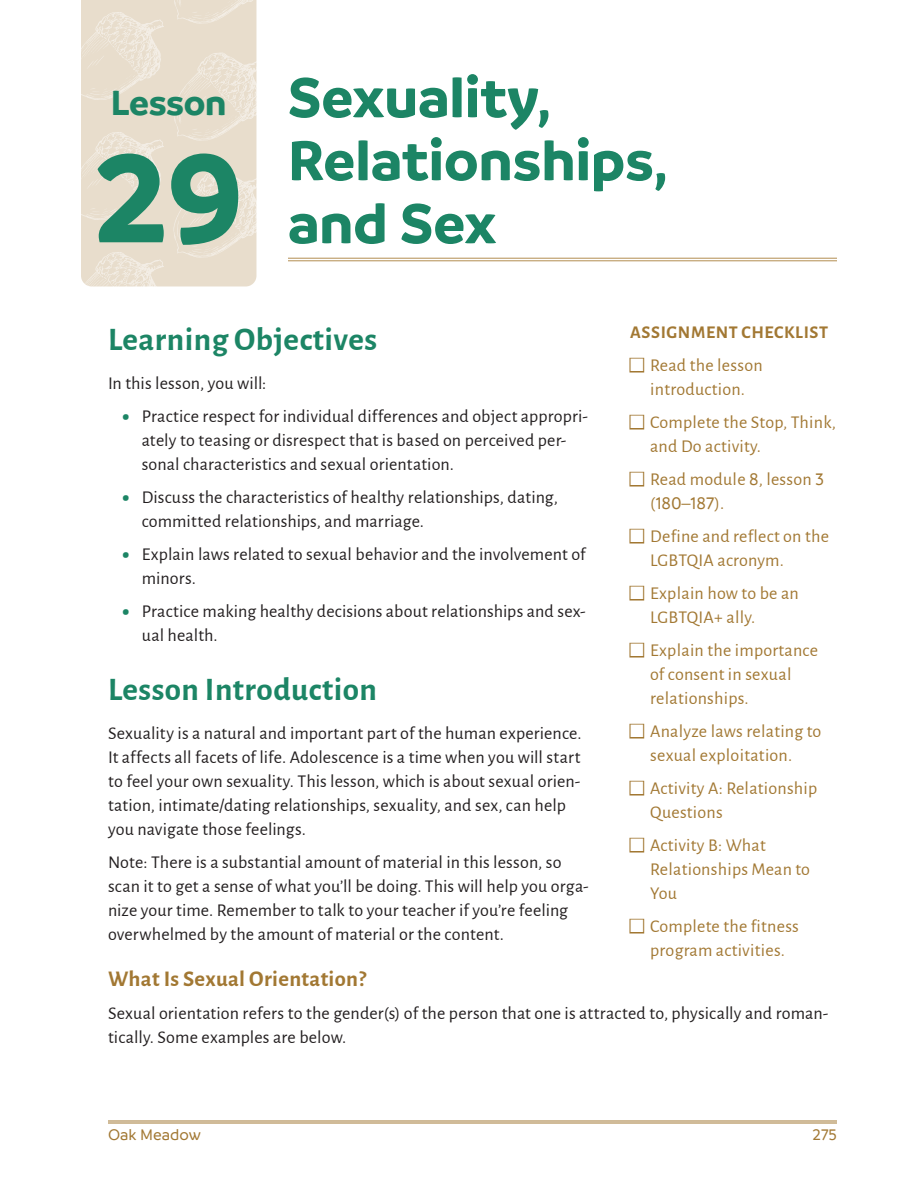
<style>
.page{position:relative;width:918px;height:1188px;background:#fff}
.page>*{position:absolute;margin:0;border:0;box-sizing:border-box;transform-origin:0 0}
.t1{font:700 133.5px "Branding";color:#1c8565}
.t2{font:700 60px/63px "Branding";color:#1c8565}
.t3{font:700 33px "Alegreya Sans";letter-spacing:.015em;color:#1c8565}
.t4{font:700 22.5px "Alegreya Sans";letter-spacing:.015em;color:#a27833}
.t5{font:18px/24px "Alegreya Sans";letter-spacing:.005em;color:#231f20}
.t6{font:18px/24px "Alegreya Sans";letter-spacing:.015em;color:#a27833}
.t7{font:700 18px "Alegreya Sans";letter-spacing:.035em;color:#a27833}
.t8{font:500 18px "Branding";color:#a27833}
.t9{font:500 16.5px "Branding";color:#a27833}
.s1{font-size:37.5px}
.s2{font-family:"Branding";font-weight:500}
.s3{font-family:"Alegreya Sans";font-weight:400}
.s4{font-weight:700;font-size:33px;color:#1c8565}
</style>
<div class="page">
<div style="left:81px;top:0;width:176px;height:286px;background:#e8ddcc"></div>
<svg style="left:81px;top:12px;width:83px;height:88px;background:#eae0d0"></svg>
<svg style="left:81px;top:132px;width:83px;height:88px;background:#eae0d0"></svg>
<svg style="left:81px;top:252px;width:83px;height:35px;background:#ebe1d3"></svg>
<svg style="left:173px;top:170px;width:84px;height:88px;background:#e9e0d0"></svg>
<svg style="left:173px;top:53px;width:84px;height:88px;background:#e9e0d0"></svg>
<svg style="left:173px;top:0;width:84px;height:24px;background:#e9decf"></svg>
<hr style="left:108px;top:1121px;width:729px;height:1px;background:#a27833">
<hr style="left:108px;top:1123px;width:729px;height:1px;background:#a27833">
<hr style="left:288px;top:258px;width:549px;height:1px;background:#c2a474">
<hr style="left:288px;top:260px;width:549px;height:1px;background:#c2a474">
<h2 class="t2" style="left:288px;top:66px;width:381px;text-indent:-177px"><span class="s1">Lesson</span> Sexuality,<br>Relationships,</h2>
<h1 class="t1" style="left:94px;top:122px;width:151px">29</h1>
<h2 class="t2" style="left:288px;top:192px;width:210px">and Sex</h2>
<p class="t7" style="left:630px;top:319px;width:199px">ASSIGNMENT CHECKLIST</p>
<p class="t6" style="left:650px;top:353px;width:114px">Read the lesson introduction.</p>
<p class="t6" style="left:650px;top:410px;width:187px">Complete the Stop, Think, and Do activity.</p>
<p class="t6" style="left:650px;top:467px;width:175px">Read module <span class="s2">8</span>, lesson <span class="s2">3</span></p>
<p class="t8" style="left:650px;top:494px;width:76px"><span class="s3">(</span>180<span class="s3">–</span>187<span class="s3">).</span></p>
<p class="t6" style="left:650px;top:524px;width:180px">Define and reflect on the<br>LGBTQIA acronym.</p>
<p class="t6" style="left:650px;top:581px;width:150px">Explain how to be an<br>LGBTQIA+ ally.</p>
<p class="t6" style="left:650px;top:638px;width:169px">Explain the importance of consent in sexual relationships.</p>
<p class="t6" style="left:650px;top:719px;width:173px">Analyze laws relating to sexual exploitation.</p>
<p class="t6" style="left:650px;top:776px;width:169px">Activity A: Relationship<br>Questions</p>
<p class="t6" style="left:650px;top:833px;width:161px">Activity B: What<br>Relationships Mean to<br>You</p>
<p class="t6" style="left:650px;top:914px;width:150px">Complete the fitness program activities.</p>
<h3 class="t3" style="left:108px;top:315px;width:271px">Learning Objectives</h3>
<p class="t5" style="left:108px;top:371px;width:160px">In this lesson, you will:</p>
<p class="t5" style="left:142px;top:404px;width:448px;text-indent:-20px"><span class="s4">•</span> Practice respect for individual differences and object appropri&shy;ately to teasing or disrespect that is based on perceived per&shy;sonal characteristics and sexual orientation.</p>
<p class="t5" style="left:142px;top:485px;width:418px;text-indent:-20px"><span class="s4">•</span> Discuss the characteristics of healthy relationships, dating, committed relationships, and marriage.</p>
<p class="t5" style="left:142px;top:542px;width:445px;text-indent:-20px"><span class="s4">•</span> Explain laws related to sexual behavior and the involvement of minors.</p>
<p class="t5" style="left:142px;top:599px;width:445px;text-indent:-20px"><span class="s4">•</span> Practice making healthy decisions about relationships and sex&shy;ual health.</p>
<h3 class="t3" style="left:108px;top:665px;width:270px">Lesson Introduction</h3>
<p class="t5" style="left:108px;top:720px;width:475px">Sexuality is a natural and important part of the human experience.<br>It affects all facets of life. Adolescence is a time when you will start to feel your own sexuality. This lesson, which is about sexual orien&shy;tation, intimate/dating relationships, sexuality, and sex, can help you navigate those feelings.</p>
<p class="t5" style="left:108px;top:849px;width:482px">Note: There is a substantial amount of material in this lesson, so scan it to get a sense of what you’ll be doing. This will help you orga&shy;nize your time. Remember to talk to your teacher if you’re feeling overwhelmed by the amount of material or the content.</p>
<p class="t4" style="left:108px;top:963px;width:260px">What Is Sexual Orientation?</p>
<p class="t5" style="left:108px;top:1001px;width:722px">Sexual orientation refers to the gender(s) of the person that one is attracted to, physically and roman&shy;tically. Some examples are below.</p>
<p class="t9" style="left:108px;top:1126px;width:94px">Oak Meadow</p>
<p class="t9" style="left:813px;top:1126px;width:26px">275</p>
</div>
